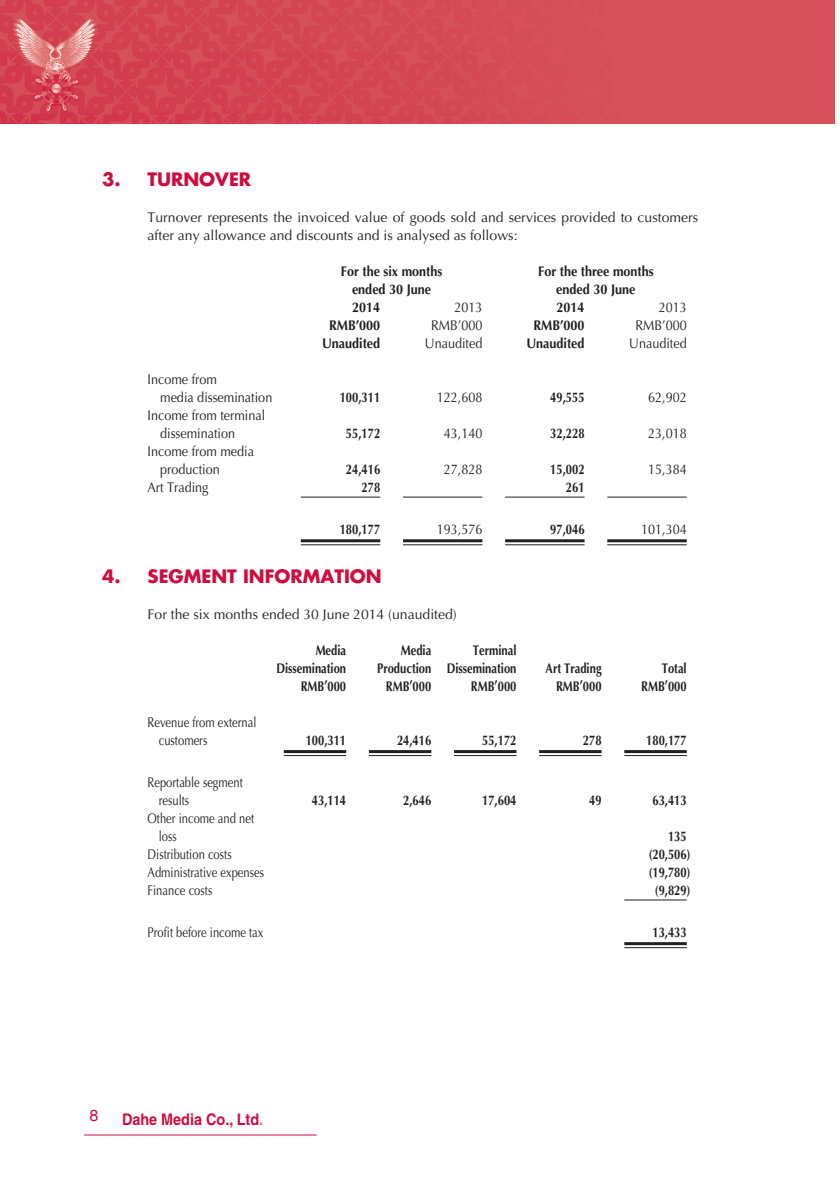
<style>
.page{position:relative;width:840px;height:1191px;background:#fff}
.page>*{position:absolute;margin:0;border:0;box-sizing:border-box;transform-origin:0 0}
._4__副標題{font:700 18px "Futura Std";color:#cd0d40}
.t1{font:700 16px "Helvetica LT Std";color:#cd0d40;scale:.9 1}
.t2{font:16px "Helvetica LT Std";color:#cd0d40}
._2__附註內文{font:700 14px "Optima LT Std";color:#231f20;scale:.8 1}
._2__附註內文-2{font:14px "Optima LT Std";color:#231f20;scale:.9 1}
._2__附註內文-3{font:14px/18px "Optima LT Std";color:#231f20}
._2__附註內文-4{font:14px "Optima LT Std";color:#231f20;scale:.8 1}
._2__附註內文-5{font:700 14px "Optima LT Std";color:#231f20;scale:.9 1}
.s1{color:#dd706f}
</style>
<div class="page">
<img style="left:0;top:0;width:833px;height:123px">
<hr style="left:84px;top:1134px;width:232px;height:1px;background:#cd0d40">
<hr style="left:300px;top:496px;width:80px;height:1px;background:#231f20">
<hr style="left:403px;top:496px;width:79px;height:1px;background:#231f20">
<hr style="left:505px;top:496px;width:79px;height:1px;background:#231f20">
<hr style="left:607px;top:496px;width:79px;height:1px;background:#231f20">
<hr style="left:300px;top:539px;width:80px;height:3px;background:#231f20">
<hr style="left:300px;top:544px;width:80px;height:1px;background:#231f20">
<hr style="left:403px;top:539px;width:79px;height:3px;background:#231f20">
<hr style="left:403px;top:544px;width:79px;height:1px;background:#231f20">
<hr style="left:505px;top:539px;width:79px;height:3px;background:#231f20">
<hr style="left:505px;top:544px;width:79px;height:1px;background:#231f20">
<hr style="left:607px;top:539px;width:79px;height:3px;background:#231f20">
<hr style="left:607px;top:544px;width:79px;height:1px;background:#231f20">
<hr style="left:283px;top:750px;width:63px;height:3px;background:#231f20">
<hr style="left:283px;top:755px;width:63px;height:1px;background:#231f20">
<hr style="left:369px;top:750px;width:62px;height:3px;background:#231f20">
<hr style="left:369px;top:755px;width:62px;height:1px;background:#231f20">
<hr style="left:454px;top:750px;width:62px;height:3px;background:#231f20">
<hr style="left:454px;top:755px;width:62px;height:1px;background:#231f20">
<hr style="left:539px;top:750px;width:62px;height:3px;background:#231f20">
<hr style="left:539px;top:755px;width:62px;height:1px;background:#231f20">
<hr style="left:624px;top:750px;width:62px;height:3px;background:#231f20">
<hr style="left:624px;top:755px;width:62px;height:1px;background:#231f20">
<hr style="left:624px;top:899px;width:62px;height:1px;background:#231f20">
<hr style="left:624px;top:942px;width:62px;height:3px;background:#231f20">
<hr style="left:624px;top:947px;width:62px;height:1px;background:#231f20">
<p class="_4__副標題" style="left:102px;top:167px;width:150px">3. TURNOVER</p>
<p class="_2__附註內文-3" style="left:147px;top:209px;width:552px">Turnover represents the invoiced value of goods sold and services provided to customers after any allowance and discounts and is analysed as follows:</p>
<p class="_2__附註內文-5" style="left:340px;top:263px;width:114px">For the six months</p>
<p class="_2__附註內文-5" style="left:352px;top:281px;width:89px">ended 30 June</p>
<p class="_2__附註內文-5" style="left:538px;top:263px;width:130px">For the three months</p>
<p class="_2__附註內文-5" style="left:556px;top:281px;width:89px">ended 30 June</p>
<p class="_2__附註內文-5" style="left:352px;top:299px;width:33px">2014</p>
<p class="_2__附註內文-2" style="left:454px;top:299px;width:33px">2013</p>
<p class="_2__附註內文-5" style="left:556px;top:299px;width:33px">2014</p>
<p class="_2__附註內文-2" style="left:658px;top:299px;width:33px">2013</p>
<p class="_2__附註內文-5" style="left:329px;top:317px;width:58px">RMB’000</p>
<p class="_2__附註內文-2" style="left:431px;top:317px;width:58px">RMB’000</p>
<p class="_2__附註內文-5" style="left:533px;top:317px;width:58px">RMB’000</p>
<p class="_2__附註內文-2" style="left:635px;top:317px;width:58px">RMB’000</p>
<p class="_2__附註內文-5" style="left:322px;top:335px;width:66px">Unaudited</p>
<p class="_2__附註內文-2" style="left:424px;top:335px;width:65px">Unaudited</p>
<p class="_2__附註內文-5" style="left:526px;top:335px;width:66px">Unaudited</p>
<p class="_2__附註內文-2" style="left:629px;top:335px;width:65px">Unaudited</p>
<p class="_2__附註內文-2" style="left:147px;top:371px;width:79px">Income from</p>
<p class="_2__附註內文-2" style="left:160px;top:389px;width:126px">media dissemination</p>
<p class="_2__附註內文" style="left:339px;top:389px;width:52px">100,311</p>
<p class="_2__附註內文-2" style="left:436px;top:389px;width:52px">122,608</p>
<p class="_2__附註內文" style="left:550px;top:389px;width:44px">49,555</p>
<p class="_2__附註內文-2" style="left:647px;top:389px;width:44px">62,902</p>
<p class="_2__附註內文-2" style="left:147px;top:407px;width:132px">Income from terminal</p>
<p class="_2__附註內文-2" style="left:160px;top:425px;width:85px">dissemination</p>
<p class="_2__附註內文" style="left:346px;top:425px;width:44px">55,172</p>
<p class="_2__附註內文-2" style="left:443px;top:425px;width:44px">43,140</p>
<p class="_2__附註內文" style="left:550px;top:425px;width:44px">32,228</p>
<p class="_2__附註內文-2" style="left:647px;top:425px;width:44px">23,018</p>
<p class="_2__附註內文-2" style="left:147px;top:443px;width:120px">Income from media</p>
<p class="_2__附註內文-2" style="left:160px;top:461px;width:68px">production</p>
<p class="_2__附註內文" style="left:346px;top:461px;width:44px">24,416</p>
<p class="_2__附註內文-2" style="left:443px;top:461px;width:44px">27,828</p>
<p class="_2__附註內文" style="left:550px;top:461px;width:44px">15,002</p>
<p class="_2__附註內文-2" style="left:647px;top:461px;width:44px">15,384</p>
<p class="_2__附註內文-2" style="left:147px;top:479px;width:69px">Art Trading</p>
<p class="_2__附註內文" style="left:361px;top:479px;width:25px">278</p>
<p class="_2__附註內文" style="left:565px;top:479px;width:25px">261</p>
<p class="_2__附註內文" style="left:339px;top:521px;width:52px">180,177</p>
<p class="_2__附註內文-2" style="left:436px;top:521px;width:52px">193,576</p>
<p class="_2__附註內文" style="left:550px;top:521px;width:44px">97,046</p>
<p class="_2__附註內文-2" style="left:640px;top:521px;width:52px">101,304</p>
<p class="_4__副標題" style="left:102px;top:564px;width:281px">4. SEGMENT INFORMATION</p>
<p class="_2__附註內文-3" style="left:147px;top:605px;width:310px">For the six months ended 30 June 2014 (unaudited)</p>
<p class="_2__附註內文" style="left:315px;top:641px;width:40px">Media</p>
<p class="_2__附註內文" style="left:400px;top:641px;width:40px">Media</p>
<p class="_2__附註內文" style="left:472px;top:641px;width:56px">Terminal</p>
<p class="_2__附註內文" style="left:276px;top:660px;width:89px">Dissemination</p>
<p class="_2__附註內文" style="left:377px;top:660px;width:69px">Production</p>
<p class="_2__附註內文" style="left:446px;top:660px;width:89px">Dissemination</p>
<p class="_2__附註內文" style="left:545px;top:660px;width:72px">Art Trading</p>
<p class="_2__附註內文" style="left:661px;top:660px;width:33px">Total</p>
<p class="_2__附註內文" style="left:300px;top:678px;width:58px">RMB’000</p>
<p class="_2__附註內文" style="left:385px;top:678px;width:58px">RMB’000</p>
<p class="_2__附註內文" style="left:470px;top:678px;width:58px">RMB’000</p>
<p class="_2__附註內文" style="left:556px;top:678px;width:58px">RMB’000</p>
<p class="_2__附註內文" style="left:641px;top:678px;width:58px">RMB’000</p>
<p class="_2__附註內文-4" style="left:147px;top:714px;width:138px">Revenue from external</p>
<p class="_2__附註內文-4" style="left:159px;top:732px;width:62px">customers</p>
<p class="_2__附註內文" style="left:305px;top:732px;width:52px">100,311</p>
<p class="_2__附註內文" style="left:397px;top:732px;width:44px">24,416</p>
<p class="_2__附註內文" style="left:482px;top:732px;width:44px">55,172</p>
<p class="_2__附註內文" style="left:582px;top:732px;width:25px">278</p>
<p class="_2__附註內文" style="left:646px;top:732px;width:52px">180,177</p>
<p class="_2__附註內文-4" style="left:147px;top:774px;width:121px">Reportable segment</p>
<p class="_2__附註內文-4" style="left:159px;top:792px;width:40px">results</p>
<p class="_2__附註內文" style="left:312px;top:792px;width:44px">43,114</p>
<p class="_2__附註內文" style="left:403px;top:792px;width:37px">2,646</p>
<p class="_2__附註內文" style="left:482px;top:792px;width:44px">17,604</p>
<p class="_2__附註內文" style="left:588px;top:792px;width:17px">49</p>
<p class="_2__附註內文" style="left:652px;top:792px;width:44px">63,413</p>
<p class="_2__附註內文-4" style="left:147px;top:810px;width:135px">Other income and net</p>
<p class="_2__附註內文-4" style="left:159px;top:828px;width:24px">loss</p>
<p class="_2__附註內文" style="left:667px;top:828px;width:25px">135</p>
<p class="_2__附註內文-4" style="left:147px;top:846px;width:107px">Distribution costs</p>
<p class="_2__附註內文" style="left:648px;top:846px;width:54px">(20,506)</p>
<p class="_2__附註內文-4" style="left:147px;top:864px;width:147px">Administrative expenses</p>
<p class="_2__附註內文" style="left:648px;top:864px;width:54px">(19,780)</p>
<p class="_2__附註內文-4" style="left:147px;top:882px;width:82px">Finance costs</p>
<p class="_2__附註內文" style="left:654px;top:882px;width:46px">(9,829)</p>
<p class="_2__附註內文-4" style="left:147px;top:924px;width:146px">Profit before income tax</p>
<p class="_2__附註內文" style="left:652px;top:924px;width:44px">13,433</p>
<p class="t2" style="left:90px;top:1106px;width:10px">8</p>
<p class="t1" style="left:122px;top:1109px;width:158px">Dahe Media Co., Ltd<span class="s1">.</span></p>
</div>
